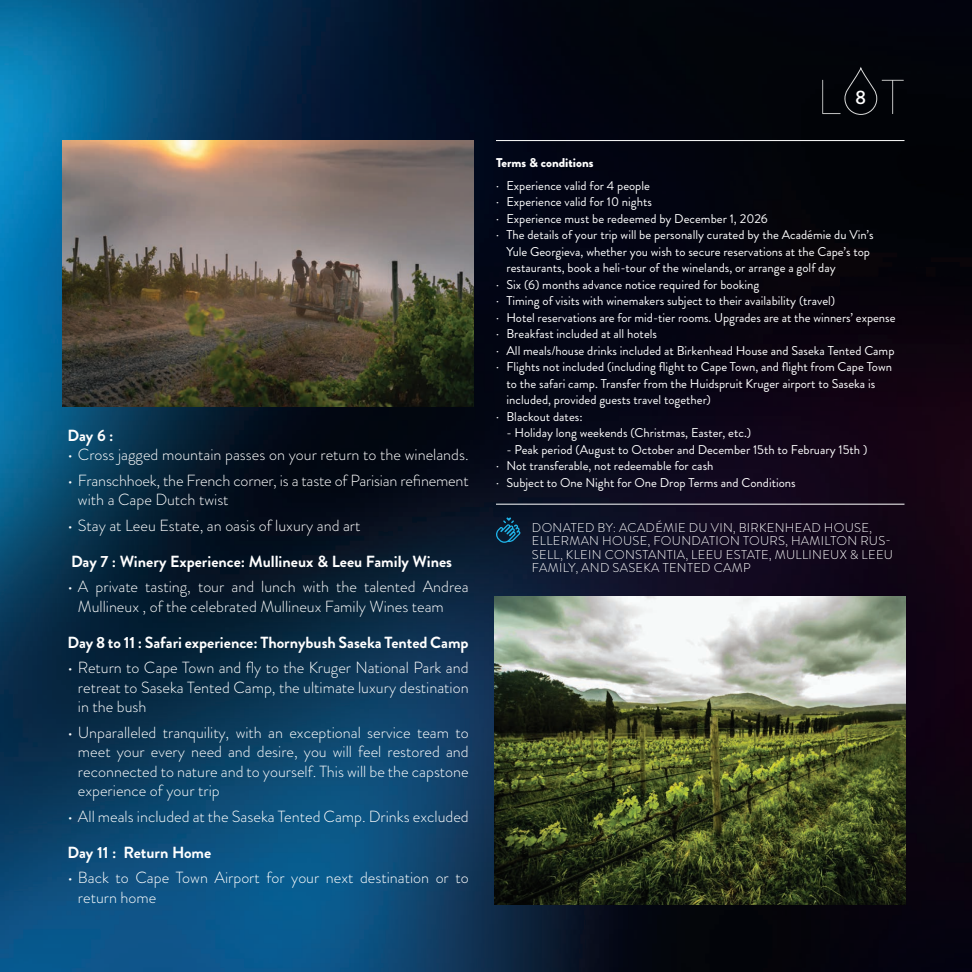
<style>
.page{position:relative;width:972px;height:972px;background:#fff}
.page>*{position:absolute;margin:0;border:0;box-sizing:border-box;transform-origin:0 0}
.t1{font:500 19.5px "Brandon Grotesque";color:#fff}
.t2{font:300 16.2px/19.5px "Brandon Grotesque";color:#fff}
.t3{font:700 16.2px "Brandon Grotesque";color:#fff}
.t4{font:12.75px/16.5px "Brandon Grotesque";color:#fff}
.t5{font:300 12.75px/13.5px "Brandon Grotesque";letter-spacing:.025em;color:#fff}
.t6{font:900 12.75px "Brandon Grotesque";color:#fff}
</style>
<div class="page">
<img style="left:0;top:0;width:972px;height:972px">
<svg style="left:496px;top:517px;width:24px;height:26px"></svg>
<hr style="left:496px;top:504px;width:409px;height:1px;background:#fff">
<img style="left:495px;top:597px;width:411px;height:308px">
<img style="left:63px;top:141px;width:411px;height:265px">
<svg style="left:822px;top:65px;width:82px;height:50px;background:#0c0e12"></svg>
<hr style="left:496px;top:140px;width:409px;height:1px;background:#fff">
<p class="t3" style="left:68px;top:424px;width:48px">Day 6 :</p>
<p class="t2" style="left:68px;top:445px;width:403px">• Cross jagged mountain passes on your return to the winelands.</p>
<p class="t2" style="left:78px;top:470px;width:392px;text-indent:-10px">• Franschhoek, the French corner, is a taste of Parisian refinement with a Cape Dutch twist</p>
<p class="t2" style="left:68px;top:515px;width:294px">• Stay at Leeu Estate, an oasis of luxury and art</p>
<p class="t3" style="left:71px;top:550px;width:383px">Day 7 : Winery Experience: Mullineux &amp; Leeu Family Wines</p>
<p class="t2" style="left:78px;top:577px;width:392px;text-indent:-10px">• A private tasting, tour and lunch with the talented Andrea<br>Mullineux , of the celebrated Mullineux Family Wines team</p>
<p class="t3" style="left:68px;top:631px;width:403px">Day 8 to 11 : Safari experience: Thornybush Saseka Tented Camp</p>
<p class="t2" style="left:78px;top:658px;width:392px;text-align:justify;text-indent:-10px">• Return to Cape Town and fly to the Kruger National Park and retreat to Saseka Tented Camp, the ultimate luxury destination in the bush</p>
<p class="t2" style="left:78px;top:722px;width:392px;text-align:justify;text-indent:-10px">• Unparalleled tranquility, with an exceptional service team to meet your every need and desire, you will feel restored and reconnected to nature and to yourself. This will be the capstone experience of your trip</p>
<p class="t2" style="left:68px;top:806px;width:403px">• All meals included at the Saseka Tented Camp. Drinks excluded</p>
<p class="t3" style="left:68px;top:841px;width:145px">Day 11 : Return Home</p>
<p class="t2" style="left:78px;top:868px;width:392px;text-indent:-10px">• Back to Cape Town Airport for your next destination or to return home</p>
<h1 class="t1" style="left:855px;top:84px;width:13px">8</h1>
<p class="t6" style="left:496px;top:154px;width:99px">Terms &amp; conditions</p>
<p class="t4" style="left:496px;top:177px;width:156px">· Experience valid for 4 people</p>
<p class="t4" style="left:496px;top:194px;width:157px">· Experience valid for 10 nights</p>
<p class="t4" style="left:496px;top:210px;width:273px">· Experience must be redeemed by December 1, 2026</p>
<p class="t4" style="left:496px;top:227px;width:379px">· The details of your trip will be personally curated by the Académie du Vin’s</p>
<p class="t4" style="left:507px;top:243px;width:365px">Yule Georgieva, whether you wish to secure reservations at the Cape’s top</p>
<p class="t4" style="left:507px;top:260px;width:331px">restaurants, book a heli-tour of the winelands, or arrange a golf day</p>
<p class="t4" style="left:496px;top:276px;width:265px">· Six (6) months advance notice required for booking</p>
<p class="t4" style="left:496px;top:293px;width:341px">· Timing of visits with winemakers subject to their availability (travel)</p>
<p class="t4" style="left:496px;top:309px;width:401px">· Hotel reservations are for mid-tier rooms. Upgrades are at the winners’ expense</p>
<p class="t4" style="left:496px;top:326px;width:163px">· Breakfast included at all hotels</p>
<p class="t4" style="left:496px;top:342px;width:400px">· All meals/house drinks included at Birkenhead House and Saseka Tented Camp</p>
<p class="t4" style="left:496px;top:359px;width:398px">· Flights not included (including flight to Cape Town, and flight from Cape Town</p>
<p class="t4" style="left:507px;top:375px;width:370px">to the safari camp. Transfer from the Huidspruit Kruger airport to Saseka is</p>
<p class="t4" style="left:507px;top:392px;width:206px">included, provided guests travel together)</p>
<p class="t4" style="left:496px;top:408px;width:88px">· Blackout dates:</p>
<p class="t4" style="left:507px;top:425px;width:246px">- Holiday long weekends (Christmas, Easter, etc.)</p>
<p class="t4" style="left:496px;top:441px;width:373px;text-indent:11px">- Peak period (August to October and December 15th to February 15th ) · Not transferable, not redeemable for cash<br>· Subject to One Night for One Drop Terms and Conditions</p>
<p class="t5" style="left:532px;top:521px;width:363px">DONATED BY: ACADÉMIE DU VIN, BIRKENHEAD HOUSE, ELLERMAN HOUSE, FOUNDATION TOURS, HAMILTON RUS-SELL, KLEIN CONSTANTIA, LEEU ESTATE, MULLINEUX &amp; LEEU FAMILY, AND SASEKA TENTED CAMP</p>
</div>
